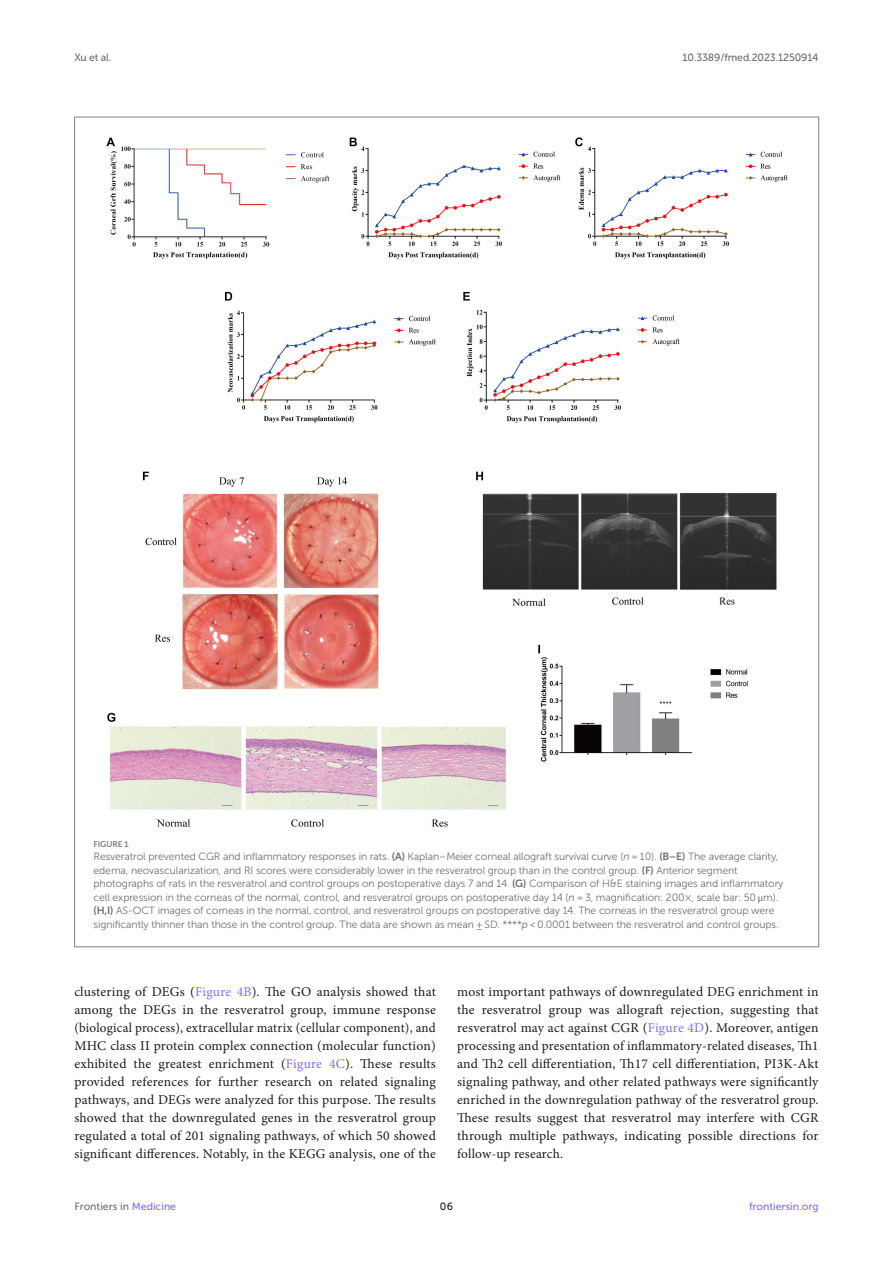
<style>
.page{position:relative;width:893px;height:1263px;background:#fff}
.page>*{position:absolute;margin:0;border:0;box-sizing:border-box;transform-origin:0 0}
.TEXT_FLUSH{font:13.5px/18px "Minion Pro";letter-spacing:.015em;color:#1b1c1b;text-align:justify}
.FIG_LEG{font:10.5px/13.5px "Museo Sans 300";letter-spacing:-.01em;color:#706f70}
.t1{font:10.5px "Museo Sans 500";letter-spacing:-.015em;color:#706f70}
.t2{font:10.5px "Museo Sans 500";color:#856df0}
.t3{font:10.5px "Museo Sans 500";color:#1b1c1b}
.FIG_HD{font:8.25px "Museo Sans 700";letter-spacing:-.01em;color:#7e7f7f}
.s1{font-family:"Museo Sans 700"}
.s2{font-style:italic}
.s3{font-family:"STIX General"}
.s4{color:#856df0}
</style>
<div class="page">
<img style="left:106px;top:137px;width:682px;height:690px">
<p class="t1" style="left:74px;top:51px;width:39px">Xu et al.</p>
<p class="t1" style="left:683px;top:51px;width:137px">10.3389/fmed.2023.1250914</p>
<p class="FIG_HD" style="left:94px;top:839px;width:37px">FIGURE 1</p>
<p class="FIG_LEG" style="left:94px;top:850px;width:691px">Resveratrol prevented CGR and inflammatory responses in rats. <span class="s1">(A)</span> Kaplan–Meier corneal allograft survival curve (<span class="s2">n</span> = 10). <span class="s1">(B–E)</span> The average clarity, edema, neovascularization, and RI scores were considerably lower in the resveratrol group than in the control group. <span class="s1">(F)</span> Anterior segment photographs of rats in the resveratrol and control groups on postoperative days 7 and 14. <span class="s1">(G)</span> Comparison of H&amp;E staining images and inflammatory cell expression in the corneas of the normal, control, and resveratrol groups on postoperative day 14 (<span class="s2">n</span> = 3, magnification: 200×, scale bar: 50 <span class="s3">μ</span>m). <span class="s1">(H,I)</span> AS-OCT images of corneas in the normal, control, and resveratrol groups on postoperative day 14. The corneas in the resveratrol group were significantly thinner than those in the control group. The data are shown as mean ± SD. ****<span class="s2">p</span> &lt; 0.0001 between the resveratrol and control groups.</p>
<p class="TEXT_FLUSH" style="left:74px;top:983px;width:363px">clustering of DEGs (<span class="s4">Figure 4B</span>). The GO analysis showed that among the DEGs in the resveratrol group, immune response (biological process), extracellular matrix (cellular component), and MHC class II protein complex connection (molecular function) exhibited the greatest enrichment (<span class="s4">Figure 4C</span>). These results provided references for further research on related signaling pathways, and DEGs were analyzed for this purpose. The results showed that the downregulated genes in the resveratrol group regulated a total of 201 signaling pathways, of which 50 showed significant differences. Notably, in the KEGG analysis, one of the</p>
<p class="TEXT_FLUSH" style="left:457px;top:983px;width:363px">most important pathways of downregulated DEG enrichment in the resveratrol group was allograft rejection, suggesting that resveratrol may act against CGR (<span class="s4">Figure 4D</span>). Moreover, antigen processing and presentation of inflammatory-related diseases, Th1 and Th2 cell differentiation, Th17 cell differentiation, PI3K-Akt signaling pathway, and other related pathways were significantly enriched in the downregulation pathway of the resveratrol group.<br>These results suggest that resveratrol may interfere with CGR through multiple pathways, indicating possible directions for follow-up research.</p>
<p class="t1" style="left:74px;top:1200px;width:103px">Frontiers in <span class="s4">Medicine</span></p>
<p class="t3" style="left:440px;top:1200px;width:15px">06</p>
<p class="t2" style="left:749px;top:1200px;width:71px">frontiersin.org</p>
</div>
